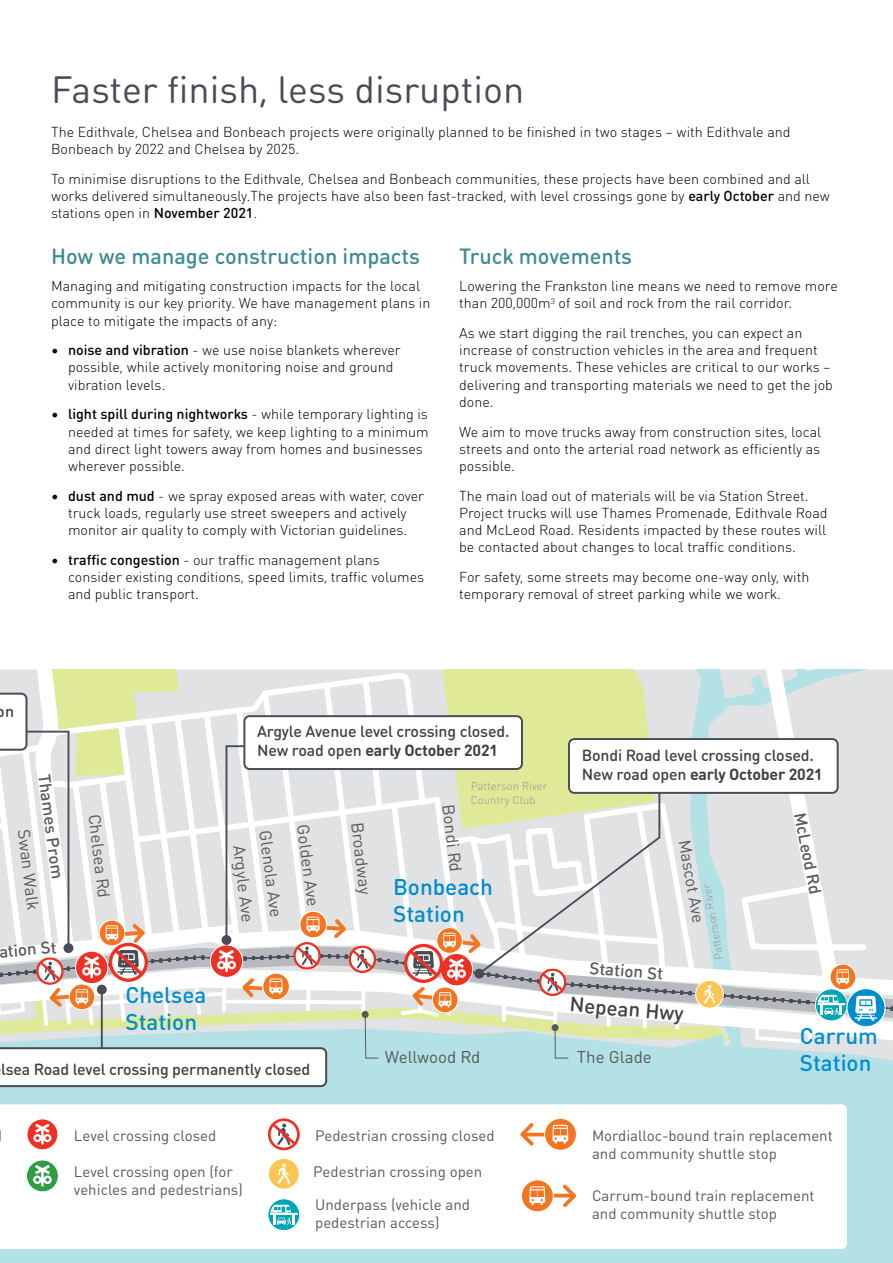
<style>
.page{position:relative;width:893px;height:1263px;background:#fff}
.page>*{position:absolute;margin:0;border:0;box-sizing:border-box;transform-origin:0 0}
.t1{font:37.5px "DIN Round OT";color:#474c55}
.t2{font:500 22.5px/27px "DIN Round OT";color:#008dd0}
.t3{font:500 21.75px "DIN Round OT";color:#3e8b94}
.t4{font:500 20.55px "DIN Round OT";color:#414042}
.t5{font:16.95px "DIN Round OT";color:#58595b}
.t6{font:500 16.95px "DIN Round OT";color:#58595b}
.t7{font:500 16.8px "DIN Round OT";color:#58595b}
.t8{font:500 15.9px/19.2px "DIN Round OT";letter-spacing:-.01em;color:#414042}
.t9{font:15px/18px "DIN Round OT";color:#58595b}
.t10{font:300 14.25px/17.1px "DIN Round OT";color:#000}
.t11{font:300 11.25px/13.5px "DIN Round OT";color:#939598}
.s1{font-weight:500}
.s2{font-weight:700}
</style>
<div class="page">
<svg style="left:698px;top:670px;width:41px;height:266px;background:#cde1e3"></svg>
<svg style="left:0;top:952px;width:893px;height:311px;background:#b9e1e4"></svg>
<svg style="left:846px;top:988px;width:40px;height:39px"></svg>
<div style="left:696px;top:980px;width:27px;height:28px;background:#fec553;border-radius:50%"></div>
<div style="left:695px;top:980px;width:29px;height:29px;border:1px solid #fff;border-radius:50%"></div>
<svg style="left:704px;top:985px;width:11px;height:18px"></svg>
<svg style="left:739px;top:670px;width:138px;height:376px"></svg>
<div style="left:569px;top:739px;width:269px;height:54px;background:#fff;border-radius:5px"></div>
<div style="left:568px;top:738px;width:271px;height:56px;border:2px solid #474c55;border-radius:5px"></div>
<svg style="left:0;top:670px;width:698px;height:417px"></svg>
<svg style="left:0;top:1104px;width:847px;height:145px"></svg>
<svg style="left:268px;top:1199px;width:32px;height:32px"></svg>
<div style="left:267px;top:1198px;width:33px;height:33px;border:1px solid #fff;border-radius:50%"></div>
<svg style="left:270px;top:1205px;width:28px;height:20px"></svg>
<svg style="left:26px;top:1159px;width:33px;height:33px"></svg>
<svg style="left:33px;top:1165px;width:19px;height:22px"></svg>
<svg style="left:26px;top:1118px;width:32px;height:32px"></svg>
<svg style="left:33px;top:1123px;width:18px;height:22px"></svg>
<svg style="left:268px;top:1118px;width:32px;height:32px"></svg>
<div style="left:268px;top:1158px;width:31px;height:31px;background:#fec553;border-radius:50%"></div>
<div style="left:268px;top:1158px;width:32px;height:32px;border:1px solid #fff;border-radius:50%"></div>
<svg style="left:278px;top:1163px;width:12px;height:21px"></svg>
<svg style="left:517px;top:1119px;width:20px;height:30px"></svg>
<hr style="left:523px;top:1133px;width:21px;height:3px;background:#f47521">
<svg style="left:544px;top:1118px;width:33px;height:33px"></svg>
<svg style="left:552px;top:1125px;width:16px;height:19px"></svg>
<svg style="left:559px;top:1181px;width:21px;height:29px"></svg>
<hr style="left:552px;top:1194px;width:22px;height:3px;background:#f47521">
<svg style="left:521px;top:1179px;width:33px;height:33px"></svg>
<svg style="left:529px;top:1186px;width:16px;height:19px"></svg>
<h1 class="t1" style="left:51px;top:66px;width:475px">Faster finish, less disruption</h1>
<p class="t10" style="left:51px;top:123px;width:741px">The Edithvale, Chelsea and Bonbeach projects were originally planned to be finished in two stages – with Edithvale and<br>Bonbeach by 2022 and Chelsea by 2025.</p>
<p class="t10" style="left:51px;top:170px;width:780px">To minimise disruptions to the Edithvale, Chelsea and Bonbeach communities, these projects have been combined and all works delivered simultaneously.The projects have also been fast-tracked, with level crossings gone by <span class="s1">early October</span> and new stations open in <span class="s1">November 2021</span>.</p>
<h3 class="t3" style="left:51px;top:242px;width:370px">How we manage construction impacts</h3>
<p class="t10" style="left:51px;top:277px;width:381px">Managing and mitigating construction impacts for the local community is our key priority. We have management plans in place to mitigate the impacts of any:</p>
<p class="t10" style="left:68px;top:342px;width:334px;text-indent:-17px"><span class="s1">• noise and vibration</span> - we use noise blankets wherever possible, while actively monitoring noise and ground vibration levels.</p>
<p class="t10" style="left:68px;top:406px;width:362px;text-indent:-17px"><span class="s1">• light spill during nightworks</span> - while temporary lighting is needed at times for safety, we keep lighting to a minimum and direct light towers away from homes and businesses wherever possible.</p>
<p class="t10" style="left:51px;top:487px;width:374px;text-align:center"><span class="s1">• dust and mud</span> - we spray exposed areas with water, cover truck loads, regularly use street sweepers and actively monitor air quality to comply with Victorian guidelines.</p>
<p class="t10" style="left:68px;top:551px;width:358px;text-indent:-17px"><span class="s1">• traffic congestion</span> - our traffic management plans consider existing conditions, speed limits, traffic volumes and public transport.</p>
<h3 class="t3" style="left:459px;top:242px;width:174px">Truck movements</h3>
<p class="t10" style="left:459px;top:277px;width:380px">Lowering the Frankston line means we need to remove more than 200,000m<sup>3</sup> of soil and rock from the rail corridor.</p>
<p class="t10" style="left:459px;top:324px;width:375px">As we start digging the rail trenches, you can expect an increase of construction vehicles in the area and frequent truck movements. These vehicles are critical to our works – delivering and transporting materials we need to get the job done.</p>
<p class="t10" style="left:459px;top:423px;width:363px;text-align:justify">We aim to move trucks away from construction sites, local streets and onto the arterial road network as efficiently as possible.</p>
<p class="t10" style="left:459px;top:487px;width:370px">The main load out of materials will be via Station Street.<br>Project trucks will use Thames Promenade, Edithvale Road and McLeod Road. Residents impacted by these routes will be contacted about changes to local traffic conditions.</p>
<p class="t10" style="left:459px;top:568px;width:352px">For safety, some streets may become one-way only, with temporary removal of street parking while we work.</p>
<p class="t8" style="left:-3px;top:702px;width:19px">on</p>
<p class="t6" style="left:55px;top:772px;width:107px;rotate:82deg">Thames Prom</p>
<p class="t5" style="left:34px;top:828px;width:83px;rotate:83deg">Swan Walk</p>
<p class="t7" style="left:-2px;top:941px;width:59px;rotate:-5deg">ation St</p>
<p class="t5" style="left:105px;top:813px;width:86px;rotate:83deg">Chelsea Rd</p>
<p class="t8" style="left:257px;top:722px;width:254px">Argyle Avenue level crossing closed.<br>New road open <span class="s2">early October 2021</span></p>
<p class="t5" style="left:275px;top:829px;width:89px;rotate:82deg">Glenola Ave</p>
<p class="t5" style="left:250px;top:843px;width:79px;rotate:83deg">Argyle Ave</p>
<p class="t5" style="left:313px;top:823px;width:84px;rotate:82deg">Golden Ave</p>
<p class="t5" style="left:367px;top:820px;width:75px;rotate:83deg">Broadway</p>
<p class="t5" style="left:459px;top:803px;width:69px;rotate:83deg">Bondi Rd</p>
<p class="t11" style="left:471px;top:779px;width:78px">Patterson River<br>Country Club</p>
<h2 class="t2" style="left:393px;top:873px;width:101px">Bonbeach<br>Station</h2>
<p class="t8" style="left:582px;top:746px;width:243px">Bondi Road level crossing closed.<br>New road open <span class="s2">early October 2021</span></p>
<p class="t5" style="left:695px;top:838px;width:86px;rotate:80deg">Mascot Ave</p>
<p class="t11" style="left:713px;top:961px;width:78px;rotate:-100deg">Patterson River</p>
<p class="t7" style="left:810px;top:810px;width:84px;rotate:79deg">McLeod Rd</p>
<h2 class="t2" style="left:125px;top:981px;width:83px">Chelsea<br>Station</h2>
<p class="t8" style="left:1px;top:1059px;width:311px">lsea Road level crossing permanently closed</p>
<p class="t7" style="left:591px;top:957px;width:75px;rotate:5deg">Station St</p>
<h3 class="t4" style="left:571px;top:991px;width:116px;rotate:5deg">Nepean Hwy</h3>
<p class="t5" style="left:385px;top:1046px;width:97px">Wellwood Rd</p>
<p class="t5" style="left:577px;top:1046px;width:76px">The Glade</p>
<h2 class="t2" style="left:800px;top:1022px;width:80px">Carrum<br>Station</h2>
<p class="t9" style="left:74px;top:1126px;width:144px">Level crossing closed</p>
<p class="t9" style="left:74px;top:1162px;width:170px">Level crossing open (for vehicles and pedestrians)</p>
<p class="t9" style="left:315px;top:1126px;width:181px">Pedestrian crossing closed</p>
<p class="t9" style="left:313px;top:1162px;width:170px">Pedestrian crossing open</p>
<p class="t9" style="left:315px;top:1195px;width:156px">Underpass (vehicle and pedestrian access)</p>
<p class="t9" style="left:592px;top:1127px;width:242px">Mordialloc-bound train replacement and community shuttle stop</p>
<p class="t9" style="left:592px;top:1186px;width:224px">Carrum-bound train replacement and community shuttle stop</p>
</div>
